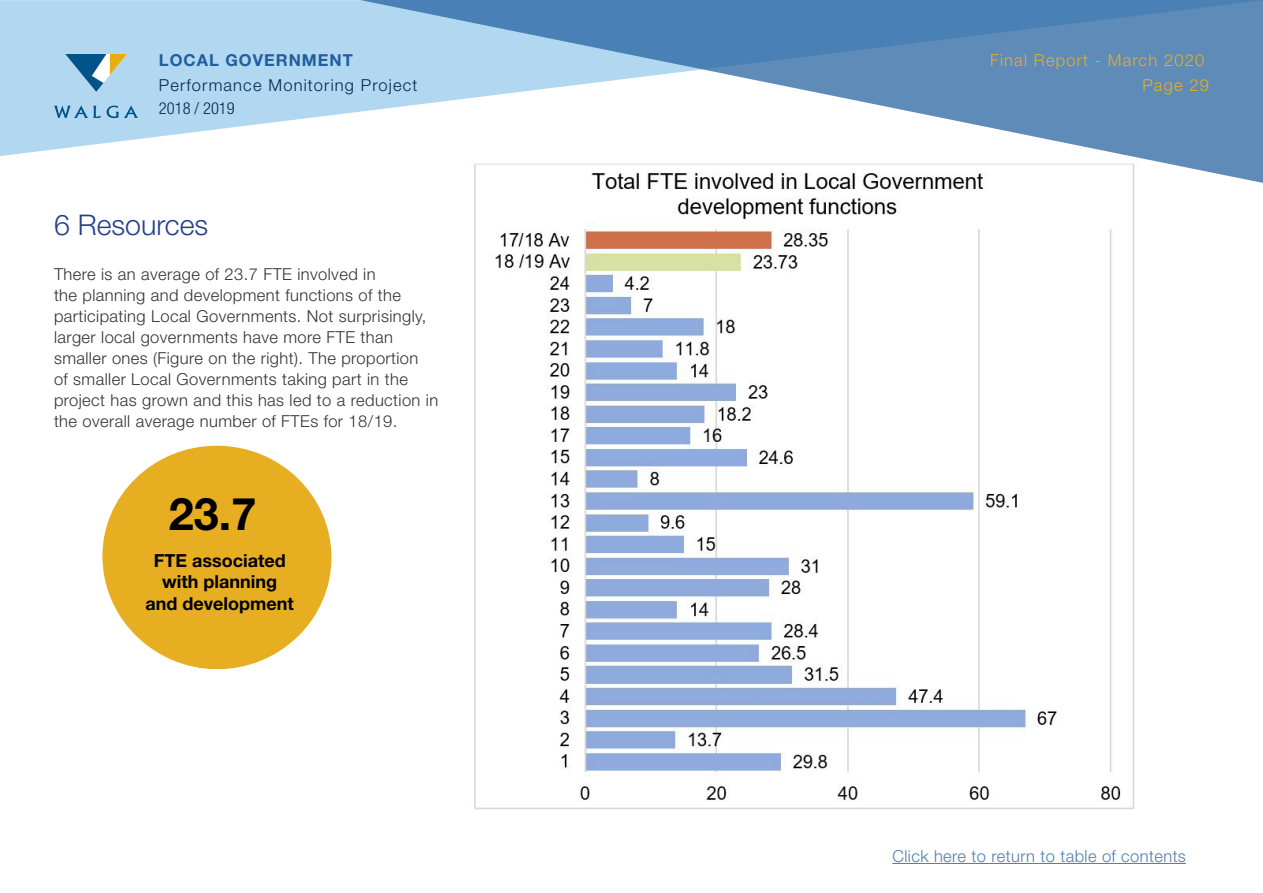
<style>
.page{position:relative;width:1263px;height:893px;background:#fff}
.page>*{position:absolute;margin:0;border:0;box-sizing:border-box;transform-origin:0 0}
.t1{font:700 45px "Helvetica Neue LT Pro";color:#000}
.t2{font:300 28.5px "Helvetica Neue LT Pro";color:#25408f}
.t3{font:700 18px/21.6px "Helvetica Neue LT Pro";color:#000;text-align:center}
.t4{font:300 16.5px/21px "Helvetica Neue LT Pro";letter-spacing:.025em;color:#333}
.t5{font:300 16.5px "Helvetica Neue LT Pro";letter-spacing:.025em;color:#4d7eb1}
.t6{font:300 16.5px "Helvetica Neue LT Pro";letter-spacing:.07em;color:#002a4f}
.t7{font:300 16.5px/25px "Helvetica Neue LT Pro";letter-spacing:.07em;color:#e7ae22;text-align:right}
.t8{font:700 16.5px "Helvetica Neue LT Pro";letter-spacing:.06em;color:#215e9e}
.t9{font:300 condensed 16.5px "Helvetica Neue LT Pro";color:#002a4f}
</style>
<div class="page">
<svg style="left:0;top:0;width:360px;height:156px;background:#bdddf2"></svg>
<svg style="left:360px;top:0;width:903px;height:183px"></svg>
<svg style="left:65px;top:54px;width:62px;height:38px;background:#8bb2c2"></svg>
<svg style="left:107px;top:105px;width:31px;height:13px"></svg>
<svg style="left:54px;top:105px;width:47px;height:13px"></svg>
<hr style="left:892px;top:863px;width:294px;height:1px;background:#4d7eb1">
<svg style="left:102px;top:445px;width:230px;height:225px;fill:#e7ae22"></svg>
<img style="left:472px;top:160px;width:666px;height:650px">
<p class="t8" style="left:159px;top:50px;width:195px">LOCAL GOVERNMENT</p>
<p class="t6" style="left:159px;top:75px;width:260px">Performance Monitoring Project</p>
<p class="t9" style="left:159px;top:99px;width:77px">2018 / 2019</p>
<h2 class="t2" style="left:54px;top:207px;width:156px">6 Resources</h2>
<p class="t4" style="left:54px;top:263px;width:386px">There is an average of 23.7 FTE involved in<br>the planning and development functions of the participating Local Governments. Not surprisingly, larger local governments have more FTE than smaller ones (Figure on the right). The proportion<br>of smaller Local Governments taking part in the project has grown and this has led to a reduction in the overall average number of FTEs for 18/19.</p>
<h1 class="t1" style="left:169px;top:486px;width:89px">23.7</h1>
<p class="t3" style="left:146px;top:549px;width:150px">FTE associated with planning and development</p>
<p class="t7" style="left:990px;top:47px;width:220px">Final Report - March 2020<br>Page 29</p>
<p class="t5" style="left:892px;top:846px;width:295px">Click here to return to table of contents</p>
</div>
